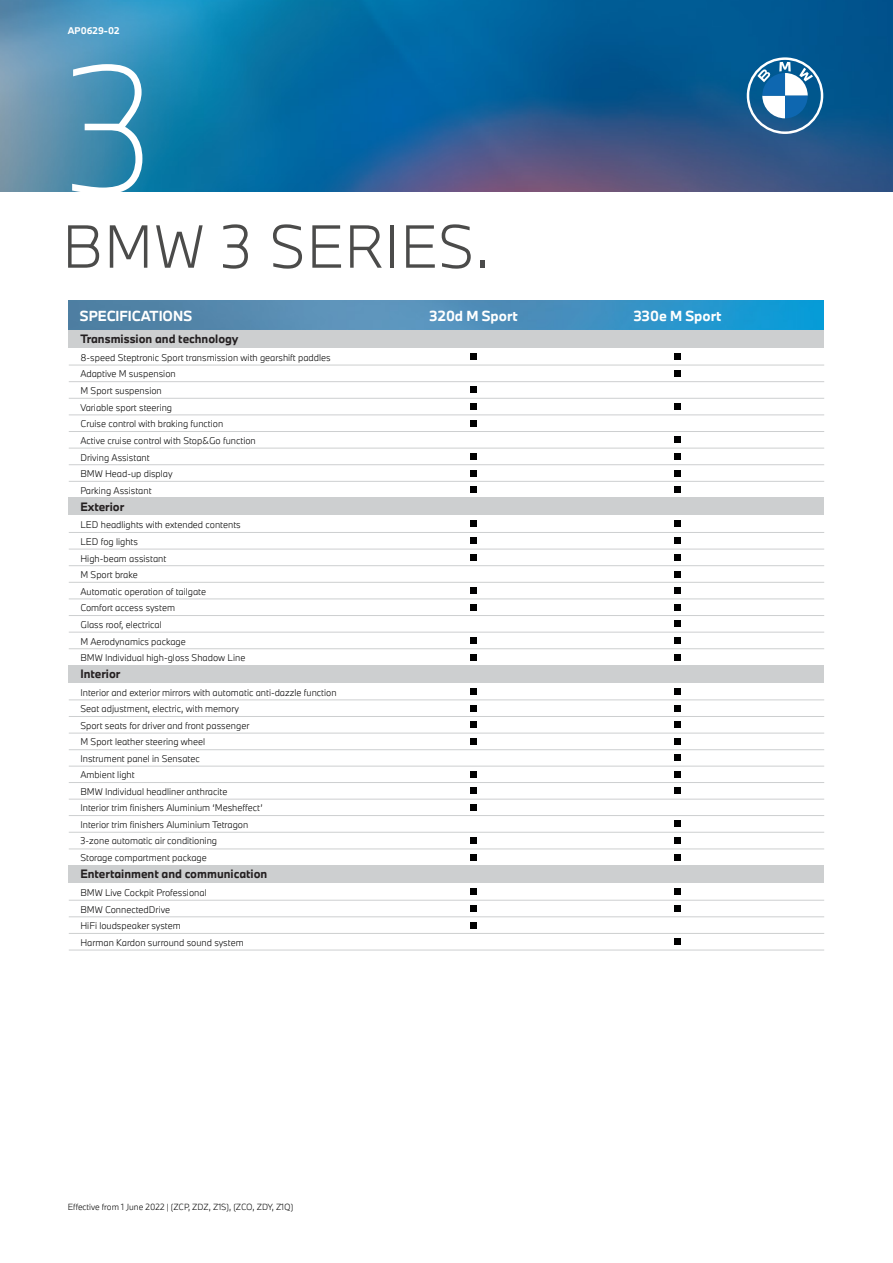
<style>
.page{position:relative;width:893px;height:1263px;background:#fff}
.page>*{position:absolute;margin:0;border:0;box-sizing:border-box;transform-origin:0 0}
.t1{font:100 165px "BMW Type Next Latin";color:#fff}
.t2{font:300 56.25px "BMW Type Next Latin";letter-spacing:.02em;color:#4b4b4a}
.t3{font:700 13.5px "BMW Type Next Latin";color:#fff}
.t4{font:700 11.25px "BMW Type Next Latin";color:#231f20}
.t5{font:300 9px/16.6px "BMW Type Next Latin";color:#000}
.t6{font:700 9px "BMW Type Next Latin";color:#fff}
.t7{font:300 8.25px "BMW Type Next Latin";color:#000}
</style>
<div class="page">
<img style="left:68px;top:301px;width:755px;height:29px">
<img style="left:0;top:0;width:892px;height:191px">
<div style="left:68px;top:330px;width:755px;height:18px;background:#cdcfd0"></div>
<hr style="left:69px;top:365px;width:755px;height:1px;background:#cdcfd0">
<hr style="left:69px;top:381px;width:755px;height:1px;background:#cdcfd0">
<hr style="left:69px;top:398px;width:755px;height:1px;background:#cdcfd0">
<hr style="left:69px;top:415px;width:755px;height:1px;background:#cdcfd0">
<div style="left:470px;top:353px;width:7px;height:6px;background:#000"></div>
<div style="left:470px;top:420px;width:7px;height:6px;background:#000"></div>
<div style="left:470px;top:403px;width:7px;height:7px;background:#000"></div>
<div style="left:470px;top:387px;width:7px;height:6px;background:#000"></div>
<div style="left:470px;top:486px;width:7px;height:7px;background:#000"></div>
<div style="left:470px;top:470px;width:7px;height:6px;background:#000"></div>
<div style="left:470px;top:453px;width:7px;height:7px;background:#000"></div>
<div style="left:674px;top:370px;width:7px;height:7px;background:#000"></div>
<div style="left:674px;top:353px;width:7px;height:6px;background:#000"></div>
<div style="left:674px;top:403px;width:7px;height:7px;background:#000"></div>
<div style="left:674px;top:453px;width:7px;height:7px;background:#000"></div>
<div style="left:674px;top:437px;width:7px;height:6px;background:#000"></div>
<div style="left:674px;top:470px;width:7px;height:6px;background:#000"></div>
<div style="left:674px;top:486px;width:7px;height:7px;background:#000"></div>
<hr style="left:69px;top:431px;width:755px;height:1px;background:#cdcfd0">
<hr style="left:69px;top:448px;width:755px;height:1px;background:#cdcfd0">
<hr style="left:69px;top:464px;width:755px;height:1px;background:#cdcfd0">
<hr style="left:69px;top:481px;width:755px;height:1px;background:#cdcfd0">
<div style="left:68px;top:498px;width:755px;height:17px;background:#cdcfd0"></div>
<hr style="left:69px;top:532px;width:755px;height:1px;background:#cdcfd0">
<hr style="left:69px;top:549px;width:755px;height:1px;background:#cdcfd0">
<hr style="left:69px;top:565px;width:755px;height:1px;background:#cdcfd0">
<hr style="left:69px;top:582px;width:755px;height:1px;background:#cdcfd0">
<div style="left:470px;top:520px;width:7px;height:7px;background:#000"></div>
<div style="left:470px;top:604px;width:7px;height:6px;background:#000"></div>
<div style="left:674px;top:554px;width:7px;height:7px;background:#000"></div>
<div style="left:674px;top:538px;width:7px;height:6px;background:#000"></div>
<div style="left:674px;top:571px;width:7px;height:6px;background:#000"></div>
<div style="left:674px;top:621px;width:7px;height:6px;background:#000"></div>
<div style="left:674px;top:637px;width:7px;height:7px;background:#000"></div>
<div style="left:674px;top:654px;width:7px;height:6px;background:#000"></div>
<div style="left:470px;top:654px;width:7px;height:6px;background:#000"></div>
<div style="left:470px;top:637px;width:7px;height:7px;background:#000"></div>
<div style="left:674px;top:688px;width:7px;height:6px;background:#000"></div>
<div style="left:470px;top:688px;width:7px;height:6px;background:#000"></div>
<div style="left:674px;top:705px;width:7px;height:6px;background:#000"></div>
<div style="left:470px;top:705px;width:7px;height:6px;background:#000"></div>
<div style="left:674px;top:520px;width:7px;height:7px;background:#000"></div>
<div style="left:470px;top:554px;width:7px;height:7px;background:#000"></div>
<div style="left:470px;top:538px;width:7px;height:6px;background:#000"></div>
<div style="left:674px;top:587px;width:7px;height:7px;background:#000"></div>
<div style="left:674px;top:604px;width:7px;height:6px;background:#000"></div>
<div style="left:470px;top:587px;width:7px;height:7px;background:#000"></div>
<hr style="left:69px;top:599px;width:755px;height:1px;background:#cdcfd0">
<hr style="left:69px;top:615px;width:755px;height:1px;background:#cdcfd0">
<hr style="left:69px;top:632px;width:755px;height:1px;background:#cdcfd0">
<hr style="left:69px;top:648px;width:755px;height:1px;background:#cdcfd0">
<div style="left:68px;top:665px;width:755px;height:17px;background:#cdcfd0"></div>
<hr style="left:69px;top:700px;width:755px;height:1px;background:#cdcfd0">
<hr style="left:69px;top:716px;width:755px;height:1px;background:#cdcfd0">
<hr style="left:69px;top:733px;width:755px;height:1px;background:#cdcfd0">
<hr style="left:69px;top:749px;width:755px;height:1px;background:#cdcfd0">
<hr style="left:69px;top:766px;width:755px;height:1px;background:#cdcfd0">
<hr style="left:69px;top:782px;width:755px;height:1px;background:#cdcfd0">
<hr style="left:69px;top:799px;width:755px;height:1px;background:#cdcfd0">
<hr style="left:69px;top:815px;width:755px;height:1px;background:#cdcfd0">
<hr style="left:69px;top:832px;width:755px;height:1px;background:#cdcfd0">
<hr style="left:69px;top:849px;width:755px;height:1px;background:#cdcfd0">
<div style="left:674px;top:722px;width:7px;height:6px;background:#000"></div>
<div style="left:470px;top:722px;width:7px;height:6px;background:#000"></div>
<div style="left:674px;top:738px;width:7px;height:7px;background:#000"></div>
<div style="left:674px;top:771px;width:7px;height:6px;background:#000"></div>
<div style="left:674px;top:755px;width:7px;height:6px;background:#000"></div>
<div style="left:674px;top:788px;width:7px;height:6px;background:#000"></div>
<div style="left:470px;top:738px;width:7px;height:7px;background:#000"></div>
<div style="left:470px;top:804px;width:7px;height:6px;background:#000"></div>
<div style="left:470px;top:788px;width:7px;height:6px;background:#000"></div>
<div style="left:470px;top:771px;width:7px;height:6px;background:#000"></div>
<div style="left:674px;top:821px;width:7px;height:6px;background:#000"></div>
<div style="left:674px;top:837px;width:7px;height:7px;background:#000"></div>
<div style="left:674px;top:854px;width:7px;height:6px;background:#000"></div>
<div style="left:470px;top:854px;width:7px;height:6px;background:#000"></div>
<div style="left:470px;top:837px;width:7px;height:7px;background:#000"></div>
<svg style="left:747px;top:57px;width:76px;height:77px"></svg>
<div style="left:68px;top:866px;width:755px;height:17px;background:#cdcfd0"></div>
<hr style="left:69px;top:900px;width:755px;height:1px;background:#cdcfd0">
<hr style="left:69px;top:916px;width:755px;height:1px;background:#cdcfd0">
<hr style="left:69px;top:933px;width:755px;height:1px;background:#cdcfd0">
<hr style="left:69px;top:950px;width:755px;height:1px;background:#cdcfd0">
<div style="left:470px;top:888px;width:7px;height:7px;background:#000"></div>
<div style="left:470px;top:905px;width:7px;height:7px;background:#000"></div>
<div style="left:470px;top:922px;width:7px;height:6px;background:#000"></div>
<div style="left:674px;top:888px;width:7px;height:7px;background:#000"></div>
<div style="left:674px;top:905px;width:7px;height:7px;background:#000"></div>
<div style="left:674px;top:938px;width:7px;height:7px;background:#000"></div>
<p class="t6" style="left:68px;top:25px;width:53px">AP0629-02</p>
<h1 class="t1" style="left:64px;top:17px;width:96px">3</h1>
<h2 class="t2" style="left:62px;top:208px;width:429px">BMW 3 SERIES.</h2>
<h3 class="t3" style="left:80px;top:307px;width:114px">SPECIFICATIONS</h3>
<p class="t4" style="left:80px;top:331px;width:160px">Transmission and technology</p>
<p class="t5" style="left:80px;top:349px;width:252px">8-speed Steptronic Sport transmission with gearshift paddles</p>
<p class="t5" style="left:80px;top:366px;width:177px">Adaptive M suspension<br>M Sport suspension<br>Variable sport steering<br>Cruise control with braking function<br>Active cruise control with Stop&amp;Go function<br>Driving Assistant<br>BMW Head-up display<br>Parking Assistant</p>
<p class="t4" style="left:80px;top:499px;width:45px">Exterior</p>
<p class="t5" style="left:80px;top:516px;width:166px">LED headlights with extended contents<br>LED fog lights<br>High-beam assistant<br>M Sport brake<br>Automatic operation of tailgate<br>Comfort access system<br>Glass roof, electrical<br>M Aerodynamics package<br>BMW Individual high-gloss Shadow Line</p>
<p class="t4" style="left:80px;top:666px;width:41px">Interior</p>
<p class="t5" style="left:80px;top:684px;width:258px">Interior and exterior mirrors with automatic anti-dazzle function Seat adjustment, electric, with memory<br>Sport seats for driver and front passenger<br>M Sport leather steering wheel<br>Instrument panel in Sensatec<br>Ambient light<br>BMW Individual headliner anthracite<br>Interior trim finishers Aluminium ‘Mesheffect’<br>Interior trim finishers Aluminium Tetragon<br>3-zone automatic air conditioning<br>Storage compartment package</p>
<p class="t4" style="left:80px;top:866px;width:188px">Entertainment and communication</p>
<p class="t5" style="left:80px;top:884px;width:165px">BMW Live Cockpit Professional<br>BMW ConnectedDrive<br>HiFi loudspeaker system<br>Harman Kardon surround sound system</p>
<h3 class="t3" style="left:430px;top:307px;width:90px">320d M Sport</h3>
<h3 class="t3" style="left:634px;top:307px;width:89px">330e M Sport</h3>
<p class="t7" style="left:68px;top:1201px;width:227px">Effective from 1 June 2022 | (ZCP, ZDZ, Z1S), (ZCO, ZDY, Z1Q)</p>
</div>
